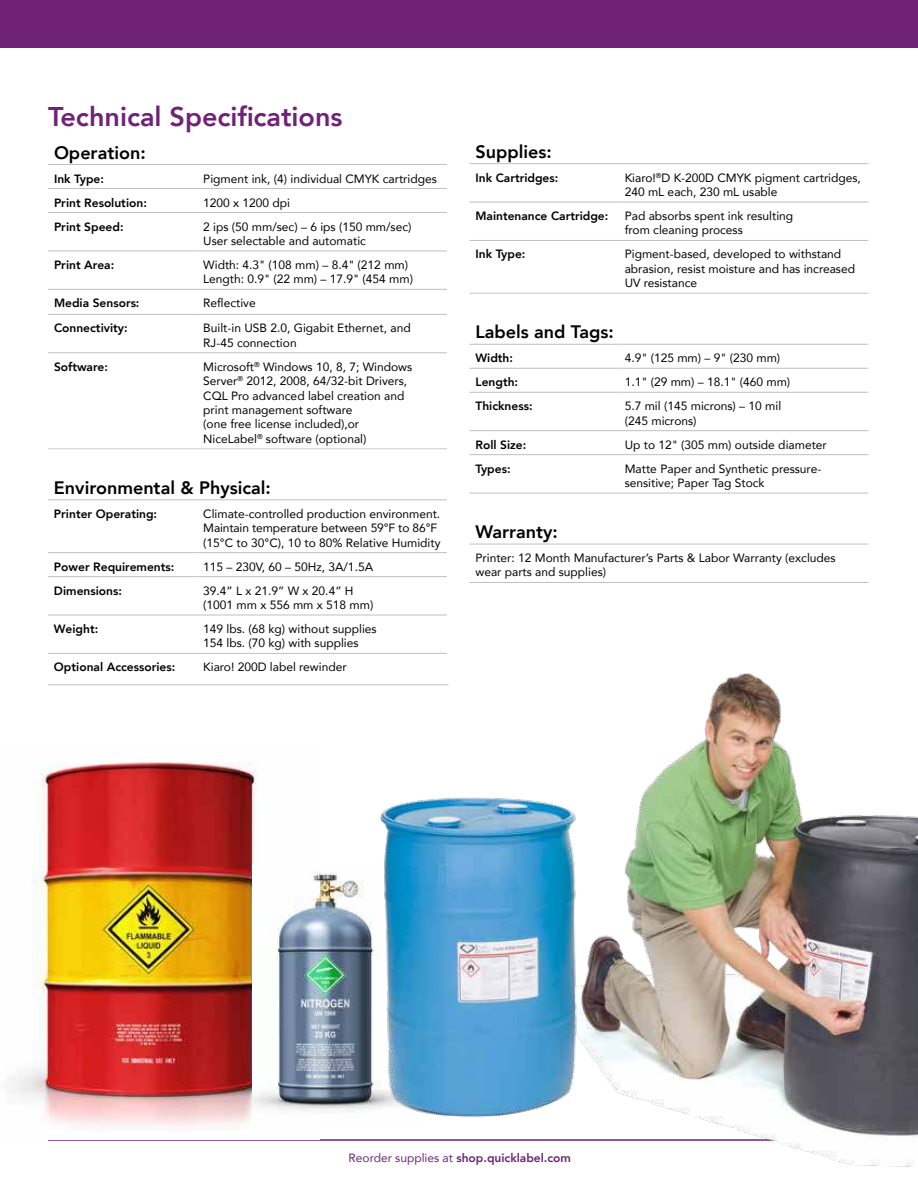
<style>
.page{position:relative;width:918px;height:1188px;background:#fff}
.page>*{position:absolute;margin:0;border:0;box-sizing:border-box;transform-origin:0 0}
.t1{font:800 27px "Avenir";color:#6f2876}
.t2{font:800 27px "Avenir";color:#6f2277}
.t3{font:800 18px "Avenir";color:#000}
.t4{font:12px/14.4px "Avenir";color:#000}
.t5{font:800 12px "Avenir";color:#000}
.t6{font:800 12px "Avenir";color:#6f2277}
.s1{font-weight:400}
</style>
<div class="page">
<hr style="left:48px;top:1139px;width:822px;height:2px;background:#6f2277">
<div style="left:0;top:0;width:918px;height:48px;background:#6f2277"></div>
<hr style="left:470px;top:544px;width:149px;height:1px;background:#c0c0c0">
<hr style="left:619px;top:544px;width:250px;height:1px;background:#c0c0c0">
<hr style="left:470px;top:582px;width:149px;height:1px;background:#c0c0c0">
<hr style="left:619px;top:582px;width:250px;height:1px;background:#c0c0c0">
<hr style="left:470px;top:163px;width:149px;height:1px;background:#c0c0c0">
<hr style="left:619px;top:163px;width:250px;height:1px;background:#c0c0c0">
<hr style="left:470px;top:202px;width:149px;height:1px;background:#c0c0c0">
<hr style="left:619px;top:202px;width:250px;height:1px;background:#c0c0c0">
<hr style="left:470px;top:240px;width:149px;height:1px;background:#c0c0c0">
<hr style="left:619px;top:240px;width:250px;height:1px;background:#c0c0c0">
<hr style="left:470px;top:430px;width:149px;height:1px;background:#c0c0c0">
<hr style="left:619px;top:430px;width:250px;height:1px;background:#c0c0c0">
<hr style="left:470px;top:344px;width:149px;height:1px;background:#c0c0c0">
<hr style="left:619px;top:344px;width:250px;height:1px;background:#c0c0c0">
<hr style="left:470px;top:368px;width:149px;height:1px;background:#c0c0c0">
<hr style="left:619px;top:368px;width:250px;height:1px;background:#c0c0c0">
<hr style="left:470px;top:392px;width:149px;height:1px;background:#c0c0c0">
<hr style="left:619px;top:392px;width:250px;height:1px;background:#c0c0c0">
<hr style="left:470px;top:454px;width:149px;height:1px;background:#c0c0c0">
<hr style="left:619px;top:454px;width:250px;height:1px;background:#c0c0c0">
<hr style="left:470px;top:493px;width:149px;height:1px;background:#c0c0c0">
<hr style="left:619px;top:493px;width:250px;height:1px;background:#c0c0c0">
<hr style="left:470px;top:293px;width:149px;height:1px;background:#c6c8ca">
<hr style="left:619px;top:293px;width:250px;height:1px;background:#c6c8ca">
<hr style="left:48px;top:164px;width:149px;height:1px;background:#c0c0c0">
<hr style="left:197px;top:164px;width:250px;height:1px;background:#c0c0c0">
<hr style="left:48px;top:188px;width:149px;height:1px;background:#c0c0c0">
<hr style="left:197px;top:188px;width:250px;height:1px;background:#c0c0c0">
<hr style="left:48px;top:212px;width:149px;height:1px;background:#c0c0c0">
<hr style="left:197px;top:212px;width:250px;height:1px;background:#c0c0c0">
<hr style="left:48px;top:251px;width:149px;height:1px;background:#c0c0c0">
<hr style="left:197px;top:251px;width:250px;height:1px;background:#c0c0c0">
<hr style="left:48px;top:289px;width:149px;height:1px;background:#c0c0c0">
<hr style="left:197px;top:289px;width:250px;height:1px;background:#c0c0c0">
<hr style="left:48px;top:314px;width:149px;height:1px;background:#c0c0c0">
<hr style="left:197px;top:314px;width:250px;height:1px;background:#c0c0c0">
<hr style="left:48px;top:352px;width:149px;height:1px;background:#c0c0c0">
<hr style="left:197px;top:352px;width:250px;height:1px;background:#c0c0c0">
<hr style="left:48px;top:499px;width:149px;height:1px;background:#c0c0c0">
<hr style="left:197px;top:499px;width:250px;height:1px;background:#c0c0c0">
<hr style="left:48px;top:552px;width:149px;height:1px;background:#c0c0c0">
<hr style="left:197px;top:552px;width:250px;height:1px;background:#c0c0c0">
<hr style="left:48px;top:576px;width:149px;height:1px;background:#c0c0c0">
<hr style="left:197px;top:576px;width:250px;height:1px;background:#c0c0c0">
<hr style="left:48px;top:615px;width:149px;height:1px;background:#c0c0c0">
<hr style="left:197px;top:615px;width:250px;height:1px;background:#c0c0c0">
<hr style="left:48px;top:653px;width:149px;height:1px;background:#c0c0c0">
<hr style="left:197px;top:653px;width:250px;height:1px;background:#c0c0c0">
<hr style="left:48px;top:448px;width:149px;height:1px;background:#ccc">
<hr style="left:197px;top:448px;width:250px;height:1px;background:#ccc">
<hr style="left:48px;top:684px;width:401px;height:1px;background:#c0c0c0">
<img style="left:9px;top:762px;width:311px;height:378px">
<img style="left:253px;top:863px;width:76px;height:259px">
<img style="left:329px;top:673px;width:589px;height:494px">
<h1 class="t1" style="left:48px;top:86px;width:381px">Kiaro!D K-200D Specifications</h1>
<h1 class="t2" style="left:48px;top:96px;width:296px">Technical Specifications</h1>
<h2 class="t3" style="left:54px;top:145px;width:93px">Operation:</h2>
<p class="t5" style="left:54px;top:173px;width:52px">Ink Type:</p>
<p class="t4" style="left:203px;top:171px;width:235px">Pigment ink, (4) individual CMYK cartridges</p>
<p class="t5" style="left:54px;top:197px;width:94px">Print Resolution:</p>
<p class="t4" style="left:203px;top:196px;width:88px">1200 x 1200 dpi</p>
<p class="t5" style="left:54px;top:221px;width:71px">Print Speed:</p>
<p class="t4" style="left:203px;top:220px;width:210px">2 ips (50 mm/sec) – 6 ips (150 mm/sec)<br>User selectable and automatic</p>
<p class="t5" style="left:54px;top:260px;width:62px">Print Area:</p>
<p class="t4" style="left:203px;top:259px;width:211px">Width: 4.3" (108 mm) – 8.4" (212 mm)<br>Length: 0.9" (22 mm) – 17.9" (454 mm)</p>
<p class="t5" style="left:54px;top:298px;width:87px">Media Sensors:</p>
<p class="t4" style="left:203px;top:296px;width:54px">Reflective</p>
<p class="t5" style="left:54px;top:323px;width:75px">Connectivity:</p>
<p class="t4" style="left:203px;top:321px;width:209px">Built-in USB 2.0, Gigabit Ethernet, and<br>RJ-45 connection</p>
<p class="t5" style="left:54px;top:362px;width:55px">Software:</p>
<p class="t4" style="left:203px;top:359px;width:211px">Microsoft<sup>®</sup> Windows 10, 8, 7; Windows Server<sup>®</sup> 2012, 2008, 64/32-bit Drivers, CQL Pro advanced label creation and print management software<br>(one free license included),or NiceLabel<sup>®</sup> software (optional)</p>
<h2 class="t3" style="left:54px;top:480px;width:218px">Environmental &amp; Physical:</h2>
<p class="t5" style="left:54px;top:509px;width:105px">Printer Operating:</p>
<p class="t4" style="left:203px;top:506px;width:239px">Climate-controlled production environment.<br>Maintain temperature between 59°F to 86°F (15°C to 30°C), 10 to 80% Relative Humidity</p>
<p class="t5" style="left:54px;top:561px;width:122px">Power Requirements:</p>
<p class="t4" style="left:203px;top:559px;width:171px">115 – 230V, 60 – 50Hz, 3A/1.5A</p>
<p class="t5" style="left:54px;top:585px;width:69px">Dimensions:</p>
<p class="t4" style="left:203px;top:583px;width:172px">39.4” L x 21.9” W x 20.4” H (1001 mm x 556 mm x 518 mm)</p>
<p class="t5" style="left:54px;top:624px;width:46px">Weight:</p>
<p class="t4" style="left:203px;top:621px;width:175px">149 lbs. (68 kg) without supplies<br>154 lbs. (70 kg) with supplies</p>
<p class="t5" style="left:54px;top:662px;width:123px">Optional Accessories:</p>
<p class="t4" style="left:203px;top:660px;width:145px">Kiaro! 200D label rewinder</p>
<h2 class="t3" style="left:476px;top:144px;width:78px">Supplies:</h2>
<p class="t5" style="left:476px;top:172px;width:84px">Ink Cartridges:</p>
<p class="t4" style="left:625px;top:170px;width:238px">Kiaro!<sup>®</sup>D K-200D CMYK pigment cartridges,<br>240 mL each, 230 mL usable</p>
<p class="t5" style="left:475px;top:211px;width:134px">Maintenance Cartridge:</p>
<p class="t4" style="left:625px;top:208px;width:170px">Pad absorbs spent ink resulting from cleaning process</p>
<p class="t5" style="left:475px;top:249px;width:52px">Ink Type:</p>
<p class="t4" style="left:625px;top:247px;width:232px">Pigment-based, developed to withstand abrasion, resist moisture and has increased<br>UV resistance</p>
<h2 class="t3" style="left:476px;top:324px;width:140px">Labels and Tags:</h2>
<p class="t5" style="left:476px;top:353px;width:39px">Width:</p>
<p class="t4" style="left:625px;top:351px;width:157px">4.9" (125 mm) – 9" (230 mm)</p>
<p class="t5" style="left:476px;top:377px;width:44px">Length:</p>
<p class="t4" style="left:625px;top:375px;width:167px">1.1" (29 mm) – 18.1" (460 mm)</p>
<p class="t5" style="left:476px;top:401px;width:59px">Thickness:</p>
<p class="t4" style="left:625px;top:399px;width:158px">5.7 mil (145 microns) – 10 mil (245 microns)</p>
<p class="t5" style="left:476px;top:439px;width:52px">Roll Size:</p>
<p class="t4" style="left:625px;top:437px;width:204px">Up to 12" (305 mm) outside diameter</p>
<p class="t5" style="left:476px;top:463px;width:37px">Types:</p>
<p class="t4" style="left:625px;top:461px;width:198px">Matte Paper and Synthetic pressure&shy;sensitive; Paper Tag Stock</p>
<h2 class="t3" style="left:476px;top:524px;width:84px">Warranty:</h2>
<p class="t4" style="left:476px;top:550px;width:362px">Printer: 12 Month Manufacturer’s Parts &amp; Labor Warranty (excludes wear parts and supplies)</p>
<p class="t6" style="left:349px;top:1153px;width:224px"><span class="s1">Reorder supplies at</span> shop.quicklabel.com</p>
</div>
